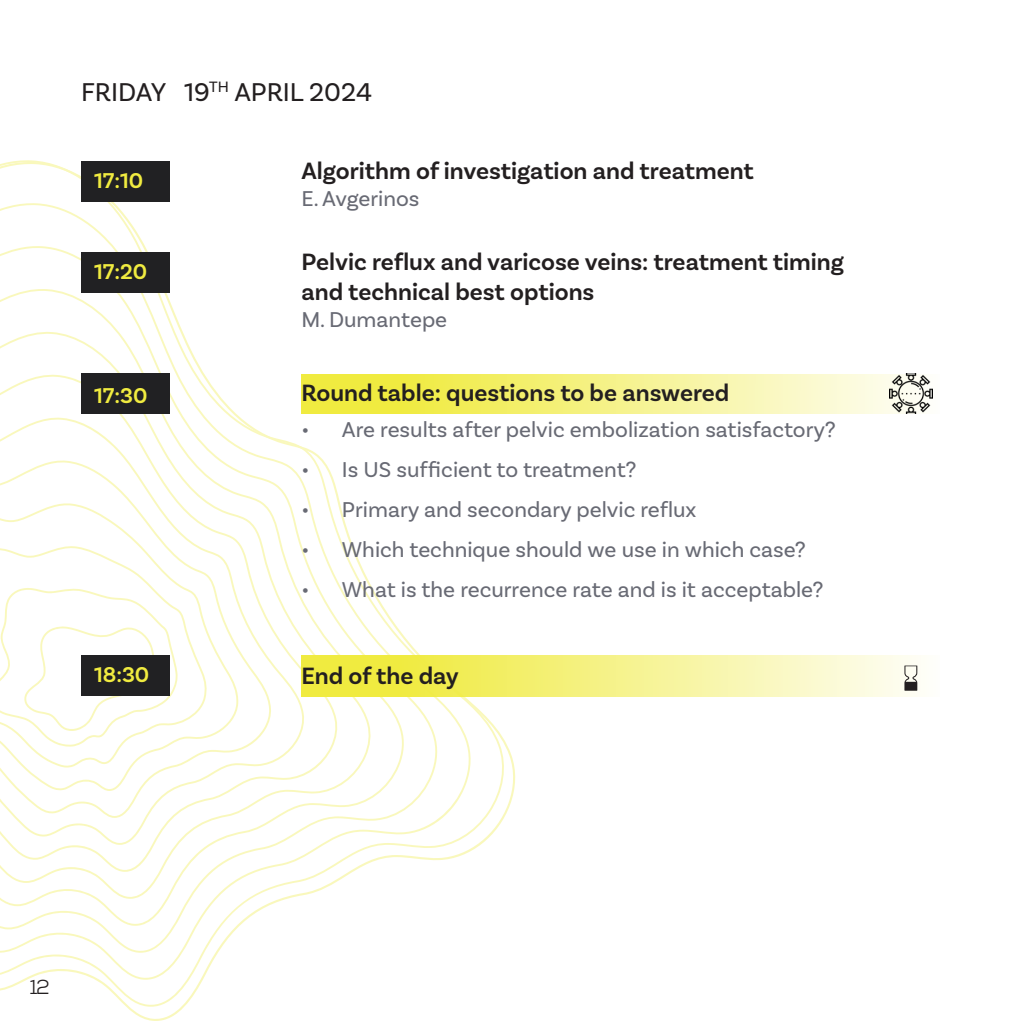
<style>
.page{position:relative;width:1021px;height:1021px;background:#fff}
.page>*{position:absolute;margin:0;border:0;box-sizing:border-box;transform-origin:0 0}
.t1{font:27px "Basic Sans";color:#231f20}
.t2{font:600 24.75px/29.7px "Basic Sans";color:#231f20}
.t3{font:22.5px "Basic Sans";color:#686a74}
.t4{font:600 22.5px "Basic Sans";color:#f0eb40}
.t5{font:20.25px "Nexa";color:#231f20}
</style>
<div class="page">
<svg style="left:517px;top:374px;width:416px;height:39px;background:#f7f5a9"></svg>
<img style="left:889px;top:373px;width:43px;height:41px">
<svg style="left:0;top:160px;width:517px;height:860px"></svg>
<svg style="left:0;top:244px;width:438px;height:708px"></svg>
<svg style="left:0;top:287px;width:405px;height:638px"></svg>
<svg style="left:0;top:330px;width:372px;height:568px"></svg>
<svg style="left:0;top:373px;width:338px;height:498px"></svg>
<svg style="left:0;top:416px;width:305px;height:428px"></svg>
<svg style="left:0;top:459px;width:271px;height:358px"></svg>
<svg style="left:0;top:502px;width:239px;height:289px"></svg>
<svg style="left:0;top:545px;width:207px;height:222px"></svg>
<svg style="left:0;top:587px;width:178px;height:159px"></svg>
<div style="left:81px;top:161px;width:89px;height:41px;background:#212123"></div>
<div style="left:81px;top:251px;width:89px;height:41px;background:#212123"></div>
<svg style="left:301px;top:655px;width:617px;height:41px;background:#f5f28a"></svg>
<div style="left:81px;top:655px;width:89px;height:41px;background:#212123"></div>
<svg style="left:904px;top:665px;width:13px;height:25px"></svg>
<div style="left:81px;top:373px;width:89px;height:41px;background:#212123"></div>
<p class="t1" style="left:81px;top:76px;width:292px">FRIDAY 19<sup>TH</sup> APRIL 2024</p>
<p class="t4" style="left:94px;top:167px;width:51px">17:10</p>
<p class="t2" style="left:301px;top:156px;width:454px">Algorithm of investigation and treatment</p>
<p class="t3" style="left:301px;top:185px;width:120px">E. Avgerinos</p>
<p class="t4" style="left:94px;top:257px;width:55px">17:20</p>
<p class="t2" style="left:301px;top:247px;width:544px">Pelvic reflux and varicose veins: treatment timing and technical best options</p>
<p class="t3" style="left:301px;top:306px;width:147px">M. Dumantepe</p>
<p class="t4" style="left:94px;top:382px;width:55px">17:30</p>
<p class="t2" style="left:301px;top:378px;width:429px">Round table: questions to be answered</p>
<p class="t3" style="left:301px;top:416px;width:535px">• Are results after pelvic embolization satisfactory?</p>
<p class="t3" style="left:301px;top:456px;width:336px">• Is US sufficient to treatment?</p>
<p class="t3" style="left:301px;top:496px;width:396px">• Primary and secondary pelvic reflux</p>
<p class="t3" style="left:301px;top:536px;width:506px">• Which technique should we use in which case?</p>
<p class="t3" style="left:301px;top:575px;width:523px">• What is the recurrence rate and is it acceptable?</p>
<p class="t4" style="left:94px;top:661px;width:57px">18:30</p>
<p class="t2" style="left:301px;top:661px;width:159px">End of the day</p>
<p class="t5" style="left:29px;top:974px;width:22px">12</p>
</div>
